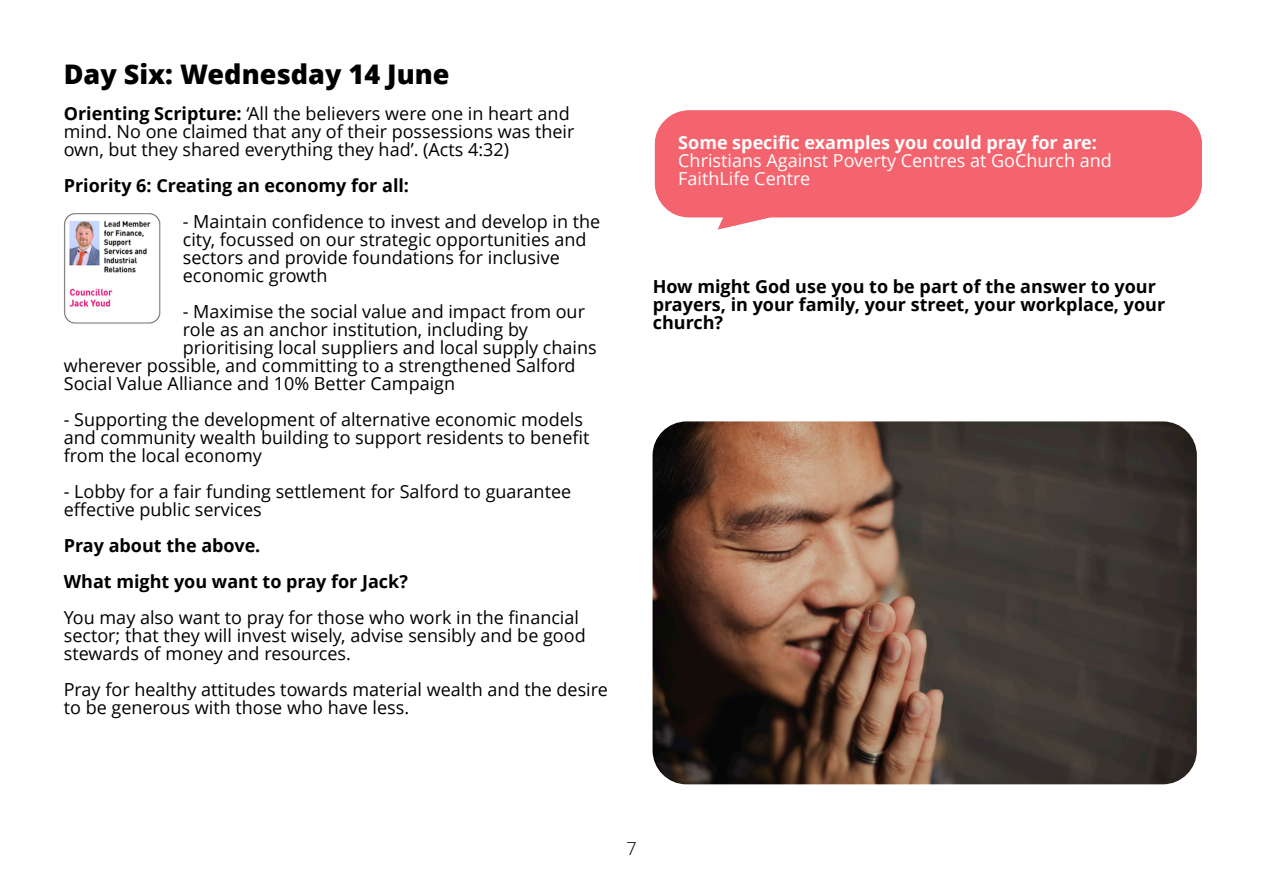
<style>
.page{position:relative;width:1263px;height:893px;background:#fff}
.page>*{position:absolute;margin:0;border:0;box-sizing:border-box;transform-origin:0 0}
.t1{font:800 27px "Open Sans";color:#000}
.t2{font:18px/18px "Open Sans";color:#000}
.t3{font:700 18px/18px "Open Sans";color:#000}
.t4{font:18px/18px "Open Sans";color:#fff}
.t5{font:700 18px "Open Sans";color:#fff}
.t6{font:300 18px "Open Sans";color:#000}
.s1{font-weight:700}
</style>
<div class="page">
<svg style="left:655px;top:110px;width:547px;height:119px;background:#f5747d"></svg>
<img style="left:64px;top:214px;width:97px;height:110px">
<img style="left:652px;top:421px;width:545px;height:363px;border-radius:34px">
<h1 class="t1" style="left:64px;top:64px;width:387px">Day Six: Wednesday 14 June</h1>
<p class="t2" style="left:64px;top:107px;width:512px"><span class="s1">Orienting Scripture:</span> ‘All the believers were one in heart and mind. No one claimed that any of their possessions was their own, but they shared everything they had’. (Acts 4:32)</p>
<p class="t3" style="left:64px;top:179px;width:347px">Priority 6: Creating an economy for all:</p>
<p class="t2" style="left:183px;top:215px;width:419px">- Maintain confidence to invest and develop in the city, focussed on our strategic opportunities and sectors and provide foundations for inclusive economic growth</p>
<p class="t2" style="left:183px;top:305px;width:404px">- Maximise the social value and impact from our</p>
<p class="t2" style="left:183px;top:323px;width:346px">role as an anchor institution, including by</p>
<p class="t2" style="left:183px;top:341px;width:415px">prioritising local suppliers and local supply chains</p>
<p class="t2" style="left:64px;top:359px;width:513px">wherever possible, and committing to a strengthened Salford</p>
<p class="t2" style="left:64px;top:377px;width:393px">Social Value Alliance and 10% Better Campaign</p>
<p class="t2" style="left:64px;top:413px;width:527px">- Supporting the development of alternative economic models and community wealth building to support residents to benefit from the local economy</p>
<p class="t2" style="left:64px;top:485px;width:509px">- Lobby for a fair funding settlement for Salford to guarantee effective public services</p>
<p class="t3" style="left:64px;top:530px;width:346px;line-height:36px">Pray about the above.<br>What might you want to pray for Jack?</p>
<p class="t2" style="left:64px;top:611px;width:523px">You may also want to pray for those who work in the financial sector; that they will invest wisely, advise sensibly and be good stewards of money and resources.</p>
<p class="t2" style="left:64px;top:683px;width:546px">Pray for healthy attitudes towards material wealth and the desire to be generous with those who have less.</p>
<p class="t5" style="left:678px;top:136px;width:420px">Some specific examples you could pray for are:</p>
<p class="t4" style="left:678px;top:154px;width:435px">Christians Against Poverty Centres at GoChurch and<br>FaithLife Centre</p>
<p class="t3" style="left:653px;top:280px;width:514px">How might God use you to be part of the answer to your prayers, in your family, your street, your workplace, your church?</p>
<p class="t6" style="left:626px;top:841px;width:12px">7</p>
</div>
